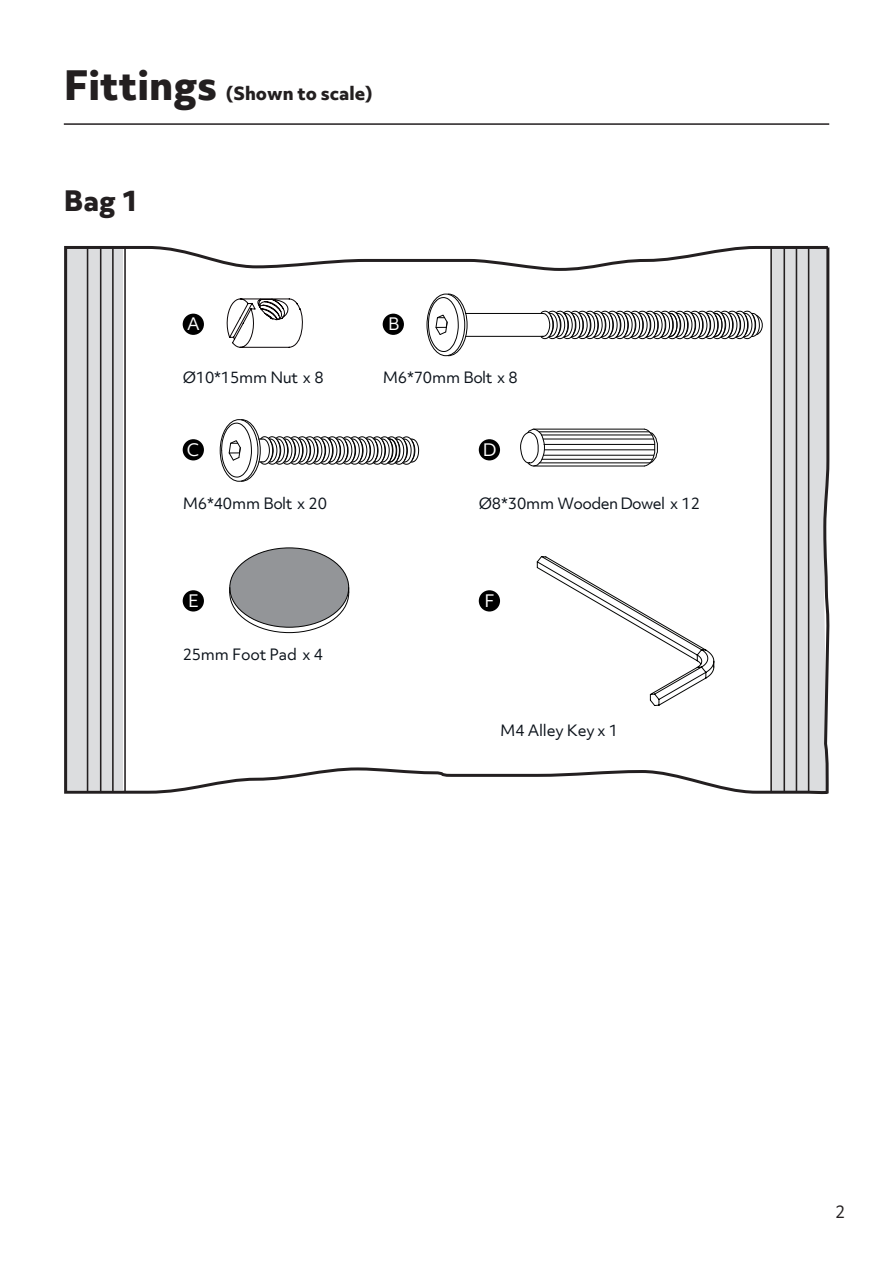
<style>
.page{position:relative;width:893px;height:1263px;background:#fff}
.page>*{position:absolute;margin:0;border:0;box-sizing:border-box;transform-origin:0 0}
.t1{font:800 27px "Objektiv Mk 3";color:#231f20}
.t2{font:800 17.55px "Objektiv Mk 3";color:#231f20}
.t3{font:16.5px "Objektiv Mk 3";color:#fff}
.t4{font:16.5px "Objektiv Mk 3";color:#231f20}
.t5{font:15px "Objektiv Mk 3";letter-spacing:-.01em;color:#0c131b}
.t6{font:15px "Objektiv Mk 3";letter-spacing:-.04em;color:#0c131b}
.s1{font-size:38.85px}
</style>
<div class="page">
<hr style="left:64px;top:123px;width:765px;height:2px;background:#231f20">
<svg style="left:64px;top:246px;width:766px;height:549px"></svg>
<hr style="left:87px;top:248px;width:1px;height:543px;background:#231f20">
<hr style="left:100px;top:248px;width:1px;height:543px;background:#231f20">
<hr style="left:112px;top:248px;width:2px;height:543px;background:#231f20">
<hr style="left:124px;top:248px;width:2px;height:543px;background:#231f20">
<hr style="left:770px;top:248px;width:2px;height:543px;background:#231f20">
<hr style="left:783px;top:248px;width:2px;height:543px;background:#231f20">
<hr style="left:796px;top:248px;width:1px;height:543px;background:#231f20">
<hr style="left:808px;top:248px;width:1px;height:543px;background:#231f20">
<svg style="left:536px;top:555px;width:179px;height:151px"></svg>
<svg style="left:225px;top:297px;width:80px;height:52px"></svg>
<svg style="left:428px;top:293px;width:40px;height:63px"></svg>
<hr style="left:466px;top:336px;width:76px;height:1px;background:#030303">
<hr style="left:465px;top:313px;width:77px;height:1px;background:#030303">
<svg style="left:540px;top:310px;width:225px;height:29px"></svg>
<hr style="left:539px;top:462px;width:111px;height:1px;background:#030303">
<hr style="left:542px;top:459px;width:110px;height:1px;background:#030303">
<hr style="left:544px;top:455px;width:110px;height:1px;background:#030303">
<hr style="left:544px;top:449px;width:111px;height:1px;background:#030303">
<hr style="left:544px;top:444px;width:111px;height:1px;background:#030303">
<hr style="left:543px;top:439px;width:111px;height:1px;background:#030303">
<hr style="left:541px;top:435px;width:111px;height:1px;background:#030303">
<hr style="left:539px;top:431px;width:110px;height:1px;background:#030303">
<hr style="left:534px;top:466px;width:110px;height:1px;background:#030303">
<hr style="left:534px;top:429px;width:110px;height:1px;background:#030303">
<svg style="left:520px;top:428px;width:25px;height:39px"></svg>
<svg style="left:643px;top:428px;width:15px;height:39px"></svg>
<div style="left:183px;top:439px;width:21px;height:21px;background:#000;border-radius:50%"></div>
<div style="left:479px;top:439px;width:21px;height:21px;background:#000;border-radius:50%"></div>
<div style="left:183px;top:590px;width:21px;height:21px;background:#000;border-radius:50%"></div>
<div style="left:479px;top:590px;width:21px;height:21px;background:#000;border-radius:50%"></div>
<div style="left:383px;top:314px;width:21px;height:21px;background:#000;border-radius:50%"></div>
<svg style="left:221px;top:419px;width:198px;height:63px"></svg>
<p class="t2" style="left:64px;top:81px;width:311px"><span class="s1">Fittings</span> (Shown to scale)</p>
<h1 class="t1" style="left:64px;top:181px;width:77px">Bag 1</h1>
<p class="t3" style="left:187px;top:313px;width:14px">A</p>
<p class="t3" style="left:388px;top:313px;width:13px">B</p>
<p class="t5" style="left:183px;top:367px;width:142px">Ø10*15mm Nut x 8</p>
<p class="t5" style="left:383px;top:367px;width:137px">M6*70mm Bolt x 8</p>
<p class="t3" style="left:187px;top:438px;width:14px">C</p>
<p class="t3" style="left:483px;top:438px;width:15px">D</p>
<p class="t5" style="left:183px;top:493px;width:146px">M6*40mm Bolt x 20</p>
<p class="t6" style="left:479px;top:493px;width:223px">Ø8*30mm Wooden Dowel x 12</p>
<p class="t3" style="left:188px;top:589px;width:12px">E</p>
<p class="t3" style="left:484px;top:589px;width:12px">F</p>
<p class="t5" style="left:183px;top:644px;width:142px">25mm Foot Pad x 4</p>
<p class="t5" style="left:500px;top:719px;width:120px">M4 Alley Key x 1</p>
<p class="t4" style="left:835px;top:1200px;width:12px">2</p>
</div>
